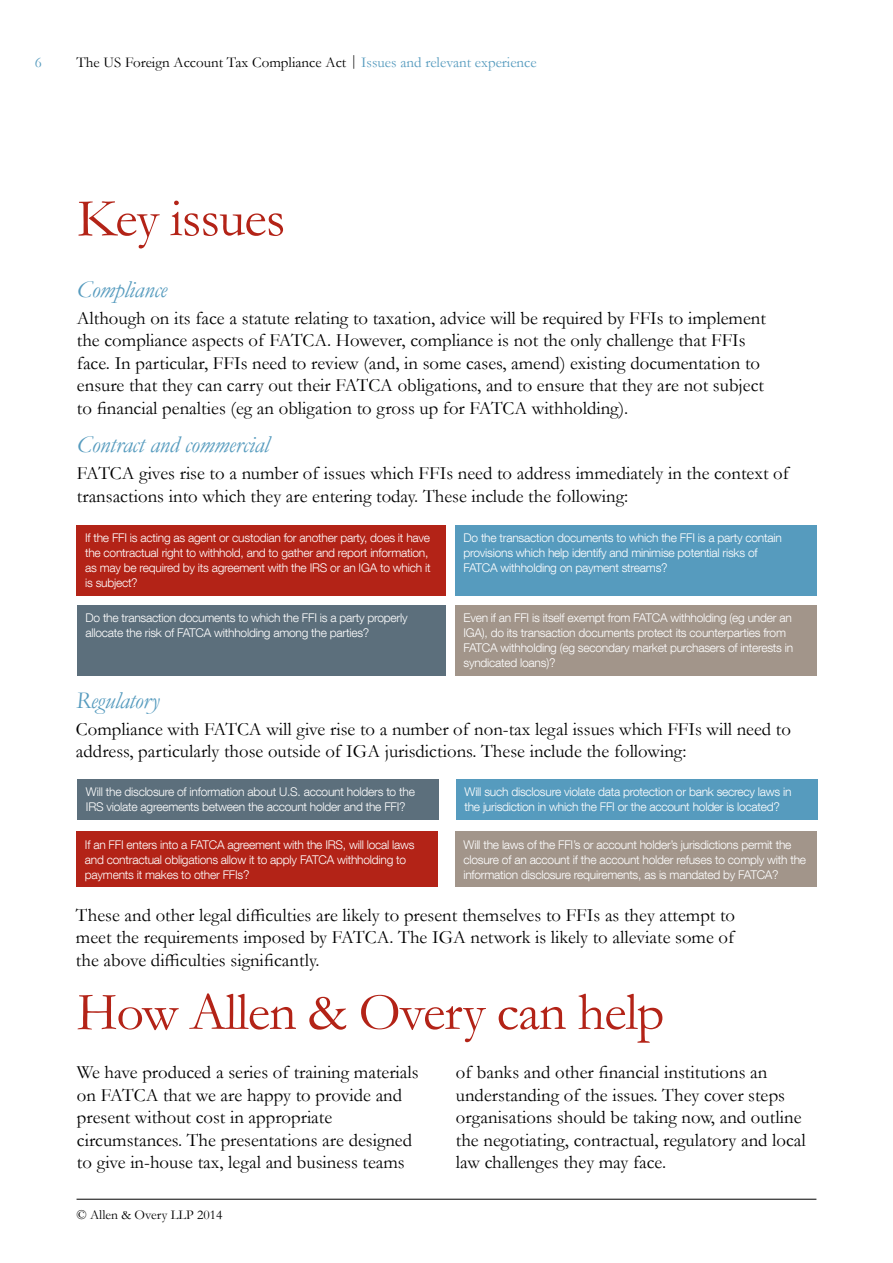
<style>
.page{position:relative;width:893px;height:1263px;background:#fff}
.page>*{position:absolute;margin:0;border:0;box-sizing:border-box;transform-origin:0 0}
.t1{font:54px "Garamond AO";letter-spacing:-.02em;color:#b32317}
.t2{font:italic 24px "Garamond AO";letter-spacing:-.01em;color:#569bbe}
.t3{font:18.75px/22.5px "Garamond AO";color:#000}
.t4{font:15px "Garamond AO";color:#000}
.t5{font:15px "Garamond AO";color:#569bbe}
.t6{font:13.5px "Garamond AO";color:#000}
.t7{font:300 12px/15px "Helvetica Neue LT Com";letter-spacing:-.02em;color:#fff}
.s1{color:#569bbe}
</style>
<div class="page">
<div style="left:77px;top:605px;width:368px;height:71px;background:#5c6f7c"></div>
<div style="left:455px;top:525px;width:362px;height:71px;background:#569bbe"></div>
<div style="left:77px;top:525px;width:369px;height:71px;background:#b32317"></div>
<div style="left:455px;top:605px;width:361px;height:71px;background:#a2958a"></div>
<div style="left:77px;top:779px;width:362px;height:40px;background:#5c6f7c"></div>
<div style="left:456px;top:779px;width:361px;height:40px;background:#569bbe"></div>
<div style="left:76px;top:831px;width:362px;height:56px;background:#b32317"></div>
<div style="left:455px;top:831px;width:361px;height:56px;background:#a2958a"></div>
<hr style="left:77px;top:1199px;width:739px;height:1px;background:#000">
<p class="t5" style="left:35px;top:52px;width:9px">6</p>
<p class="t4" style="left:77px;top:52px;width:462px">The US Foreign Account Tax Compliance Act | <span class="s1">Issues and relevant experience</span></p>
<h1 class="t1" style="left:77px;top:182px;width:210px">Key issues</h1>
<p class="t2" style="left:77px;top:273px;width:92px">Compliance</p>
<p class="t3" style="left:77px;top:306px;width:690px">Although on its face a statute relating to taxation, advice will be required by FFIs to implement the compliance aspects of FATCA. However, compliance is not the only challenge that FFIs face. In particular, FFIs need to review (and, in some cases, amend) existing documentation to ensure that they can carry out their FATCA obligations, and to ensure that they are not subject to financial penalties (eg an obligation to gross up for FATCA withholding).</p>
<p class="t2" style="left:77px;top:429px;width:194px">Contract and commercial</p>
<p class="t3" style="left:77px;top:462px;width:713px">FATCA gives rise to a number of issues which FFIs need to address immediately in the context of transactions into which they are entering today. These include the following:</p>
<p class="t7" style="left:85px;top:530px;width:347px">If the FFI is acting as agent or custodian for another party, does it have the contractual right to withhold, and to gather and report information, as may be required by its agreement with the IRS or an IGA to which it is subject?</p>
<p class="t7" style="left:85px;top:610px;width:324px">Do the transaction documents to which the FFI is a party properly allocate the risk of FATCA withholding among the parties?</p>
<p class="t7" style="left:463px;top:530px;width:320px">Do the transaction documents to which the FFI is a party contain provisions which help identify and minimise potential risks of<br>FATCA withholding on payment streams?</p>
<p class="t7" style="left:463px;top:610px;width:331px">Even if an FFI is itself exempt from FATCA withholding (eg under an IGA), do its transaction documents protect its counterparties from FATCA withholding (eg secondary market purchasers of interests in syndicated loans)?</p>
<p class="t2" style="left:76px;top:684px;width:85px">Regulatory</p>
<p class="t3" style="left:76px;top:717px;width:716px">Compliance with FATCA will give rise to a number of non-tax legal issues which FFIs will need to address, particularly those outside of IGA jurisdictions. These include the following:</p>
<p class="t7" style="left:86px;top:784px;width:330px">Will the disclosure of information about U.S. account holders to the<br>IRS violate agreements between the account holder and the FFI?</p>
<p class="t7" style="left:464px;top:784px;width:329px">Will such disclosure violate data protection or bank secrecy laws in the jurisdiction in which the FFI or the account holder is located?</p>
<p class="t7" style="left:85px;top:836px;width:331px">If an FFI enters into a FATCA agreement with the IRS, will local laws and contractual obligations allow it to apply FATCA withholding to payments it makes to other FFIs?</p>
<p class="t7" style="left:463px;top:836px;width:344px">Will the laws of the FFI’s or account holder’s jurisdictions permit the closure of an account if the account holder refuses to comply with the information disclosure requirements, as is mandated by FATCA?</p>
<p class="t3" style="left:76px;top:903px;width:661px;text-align:justify">These and other legal difficulties are likely to present themselves to FFIs as they attempt to meet the requirements imposed by FATCA. The IGA network is likely to alleviate some of the above difficulties significantly.</p>
<h1 class="t1" style="left:77px;top:976px;width:589px">How Allen &amp; Overy can help</h1>
<p class="t3" style="left:77px;top:1061px;width:343px">We have produced a series of training materials on FATCA that we are happy to provide and present without cost in appropriate circumstances. The presentations are designed to give in-house tax, legal and business teams</p>
<p class="t3" style="left:456px;top:1061px;width:351px">of banks and other financial institutions an understanding of the issues. They cover steps organisations should be taking now, and outline the negotiating, contractual, regulatory and local law challenges they may face.</p>
<p class="t6" style="left:77px;top:1205px;width:147px">© Allen &amp; Overy LLP 2014</p>
</div>
